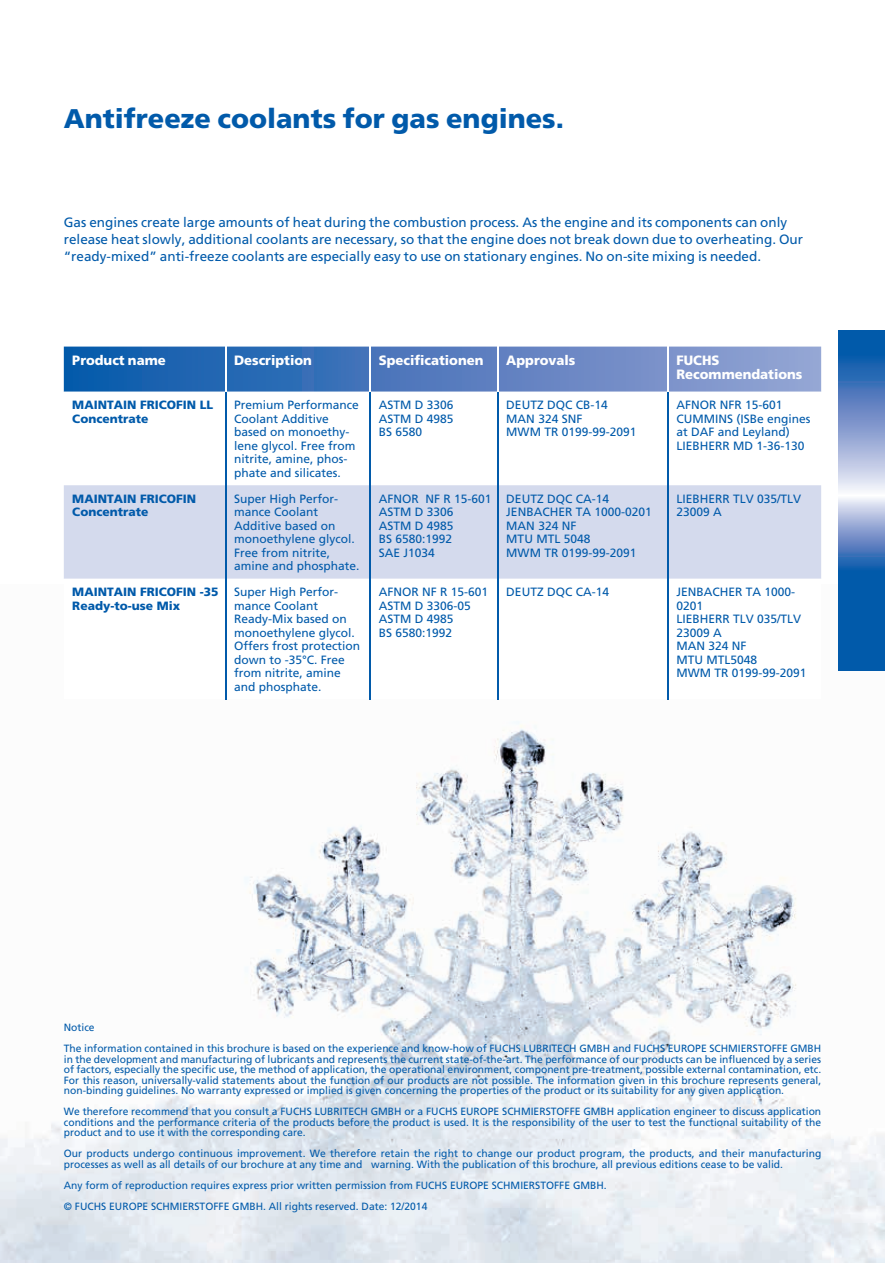
<style>
.page{position:relative;width:885px;height:1263px;background:#fff}
.page>*{position:absolute;margin:0;border:0;box-sizing:border-box;transform-origin:0 0}
.t1{font:900 27px "Frutiger LT Std";color:#015aaa}
.t2{font:13.5px/17.2px "Frutiger LT Std";color:#015aaa}
.t3{font:900 13.5px/13.5px "Frutiger LT Std";color:#fff}
.t4{font:12px/13.5px "Frutiger LT Std";color:#015aaa}
.t5{font:900 12px/13.5px "Frutiger LT Std";color:#015aaa}
.t6{font:10.5px/10.5px "Frutiger LT Std";color:#015aaa}
</style>
<div class="page">
<img style="left:0;top:699px;width:884px;height:564px">
<svg style="left:838px;top:330px;width:46px;height:341px;background:#5285c1"></svg>
<svg style="left:64px;top:347px;width:757px;height:45px;background:#517dbe"></svg>
<div style="left:64px;top:485px;width:757px;height:94px;background:#d4daed"></div>
<hr style="left:225px;top:347px;width:1px;height:45px;background:#fff">
<hr style="left:369px;top:347px;width:2px;height:45px;background:#fff">
<hr style="left:497px;top:347px;width:1px;height:45px;background:#fff">
<hr style="left:667px;top:347px;width:1px;height:45px;background:#fff">
<hr style="left:225px;top:392px;width:1px;height:93px;background:#015aaa">
<hr style="left:369px;top:392px;width:2px;height:93px;background:#015aaa">
<hr style="left:497px;top:392px;width:1px;height:93px;background:#015aaa">
<hr style="left:667px;top:392px;width:1px;height:93px;background:#015aaa">
<hr style="left:225px;top:485px;width:1px;height:94px;background:#015aaa">
<hr style="left:369px;top:485px;width:2px;height:94px;background:#015aaa">
<hr style="left:497px;top:485px;width:1px;height:94px;background:#015aaa">
<hr style="left:667px;top:485px;width:1px;height:94px;background:#015aaa">
<hr style="left:225px;top:579px;width:1px;height:120px;background:#015aaa">
<hr style="left:369px;top:579px;width:2px;height:120px;background:#015aaa">
<hr style="left:497px;top:579px;width:1px;height:120px;background:#015aaa">
<hr style="left:667px;top:579px;width:1px;height:120px;background:#015aaa">
<h1 class="t1" style="left:64px;top:102px;width:501px">Antifreeze coolants for gas engines.</h1>
<p class="t2" style="left:64px;top:213px;width:740px">Gas engines create large amounts of heat during the combustion process. As the engine and its components can only release heat slowly, additional coolants are necessary, so that the engine does not break down due to overheating. Our “ready-mixed” anti-freeze coolants are especially easy to use on stationary engines. No on-site mixing is needed.</p>
<p class="t3" style="left:72px;top:354px;width:95px">Product name</p>
<p class="t3" style="left:234px;top:354px;width:79px">Description</p>
<p class="t3" style="left:378px;top:354px;width:106px">Specificationen</p>
<p class="t3" style="left:506px;top:354px;width:71px">Approvals</p>
<p class="t3" style="left:676px;top:354px;width:127px">FUCHS<br>Recommendations</p>
<p class="t5" style="left:72px;top:398px;width:142px">MAINTAIN FRICOFIN LL<br>Concentrate</p>
<p class="t4" style="left:234px;top:398px;width:126px">Premium Performance<br>Coolant Additive based on monoethy&shy;lene glycol. Free from nitrite, amine, phos&shy;phate and silicates.</p>
<p class="t4" style="left:378px;top:398px;width:76px;text-align:justify">ASTM D 3306<br>ASTM D 4985<br>BS 6580</p>
<p class="t4" style="left:506px;top:398px;width:132px">DEUTZ DQC CB-14<br>MAN 324 SNF<br>MWM TR 0199-99-2091</p>
<p class="t4" style="left:676px;top:398px;width:136px">AFNOR NFR 15-601<br>CUMMINS (ISBe engines at DAF and Leyland)<br>LIEBHERR MD 1-36-130</p>
<p class="t5" style="left:72px;top:492px;width:125px">MAINTAIN FRICOFIN<br>Concentrate</p>
<p class="t4" style="left:234px;top:492px;width:127px">Super High Perfor&shy;mance Coolant<br>Additive based on monoethylene glycol.<br>Free from nitrite, amine and phosphate.</p>
<p class="t4" style="left:378px;top:492px;width:114px">AFNOR NF R 15-601<br>ASTM D 3306<br>ASTM D 4985<br>BS 6580:1992<br>SAE J1034</p>
<p class="t4" style="left:506px;top:492px;width:147px">DEUTZ DQC CA-14<br>JENBACHER TA 1000-0201<br>MAN 324 NF<br>MTU MTL 5048<br>MWM TR 0199-99-2091</p>
<p class="t4" style="left:676px;top:492px;width:126px">LIEBHERR TLV 035/TLV<br>23009 A</p>
<p class="t5" style="left:72px;top:585px;width:148px">MAINTAIN FRICOFIN -35<br>Ready-to-use Mix</p>
<p class="t4" style="left:234px;top:585px;width:128px">Super High Perfor&shy;mance Coolant<br>Ready-Mix based on monoethylene glycol.<br>Offers frost protection down to -35°C. Free from nitrite, amine and phosphate.</p>
<p class="t4" style="left:378px;top:585px;width:111px">AFNOR NF R 15-601<br>ASTM D 3306-05<br>ASTM D 4985<br>BS 6580:1992</p>
<p class="t4" style="left:506px;top:585px;width:104px">DEUTZ DQC CA-14</p>
<p class="t4" style="left:676px;top:585px;width:132px">JENBACHER TA 1000-<br>0201<br>LIEBHERR TLV 035/TLV<br>23009 A<br>MAN 324 NF<br>MTU MTL5048<br>MWM TR 0199-99-2091</p>
<p class="t6" style="left:64px;top:1017px;width:758px;line-height:21px">Notice<br>The information contained in this brochure is based on the experience and know-how of FUCHS LUBRITECH GMBH and FUCHS EUROPE SCHMIERSTOFFE GMBH</p>
<p class="t6" style="left:64px;top:1054px;width:758px;text-align:justify">in the development and manufacturing of lubricants and represents the current state-of-the-art. The performance of our products can be influenced by a series of factors, especially the specific use, the method of application, the operational environment, component pre-treatment, possible external contamination, etc.<br>For this reason, universally-valid statements about the function of our products are not possible. The information given in this brochure represents general, non-binding guidelines. No warranty expressed or implied is given concerning the properties of the product or its suitability for any given application.</p>
<p class="t6" style="left:64px;top:1106px;width:758px;text-align:justify">We therefore recommend that you consult a FUCHS LUBRITECH GMBH or a FUCHS EUROPE SCHMIERSTOFFE GMBH application engineer to discuss application conditions and the performance criteria of the products before the product is used. It is the responsibility of the user to test the functional suitability of the product and to use it with the corresponding care.</p>
<p class="t6" style="left:64px;top:1148px;width:759px">Our products undergo continuous improvement. We therefore retain the right to change our product program, the products, and their manufacturing processes as well as all details of our brochure at any time and warning. With the publication of this brochure, all previous editions cease to be valid.</p>
<p class="t6" style="left:64px;top:1174px;width:544px;line-height:21px">Any form of reproduction requires express prior written permission from FUCHS EUROPE SCHMIERSTOFFE GMBH. © FUCHS EUROPE SCHMIERSTOFFE GMBH. All rights reserved. Date: 12/2014</p>
</div>
